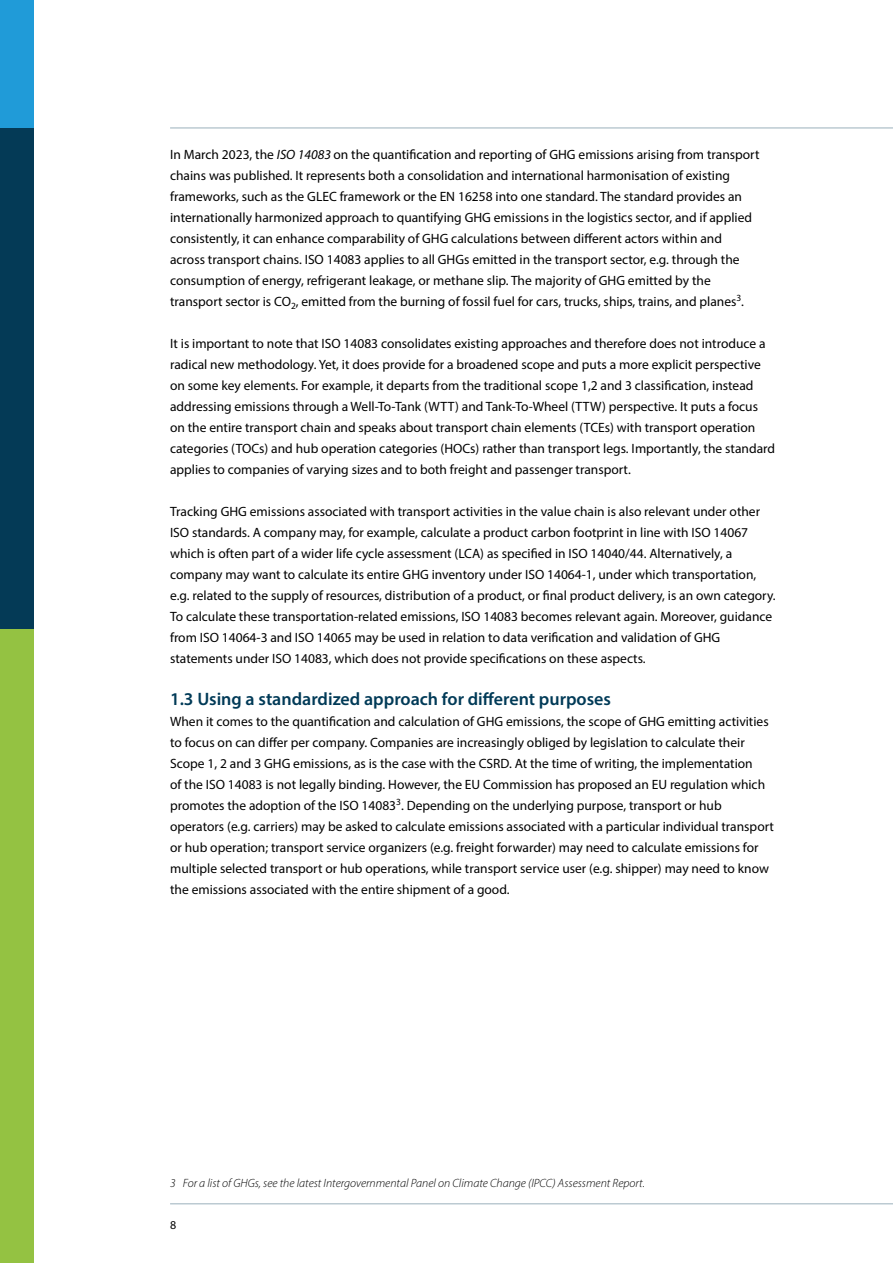
<style>
.page{position:relative;width:893px;height:1263px;background:#fff}
.page>*{position:absolute;margin:0;border:0;box-sizing:border-box;transform-origin:0 0}
.t1{font:600 18px "Myriad Pro";color:#013a57}
.t2{font:13.5px/21px "Myriad Pro";color:#000}
.t3{font:italic 300 12px "Myriad Pro";color:#000}
.t4{font:12px "Myriad Pro";color:#000}
.s1{font-style:italic}
</style>
<div class="page">
<div style="left:0;top:128px;width:34px;height:501px;background:#043a56"></div>
<div style="left:0;top:629px;width:34px;height:634px;background:#94c242"></div>
<div style="left:0;top:0;width:34px;height:128px;background:#209bd8"></div>
<hr style="left:170px;top:1203px;width:723px;height:1px;background:#9ab0bc">
<hr style="left:170px;top:128px;width:723px;height:1px;background:#9ab0bc">
<p class="t2" style="left:170px;top:144px;width:591px">In March 2023, the <span class="s1">ISO 14083</span> on the quantification and reporting of GHG emissions arising from transport chains was published. It represents both a consolidation and international harmonisation of existing frameworks, such as the GLEC framework or the EN 16258 into one standard. The standard provides an internationally harmonized approach to quantifying GHG emissions in the logistics sector, and if applied consistently, it can enhance comparability of GHG calculations between different actors within and across transport chains. ISO 14083 applies to all GHGs emitted in the transport sector, e.g. through the consumption of energy, refrigerant leakage, or methane slip. The majority of GHG emitted by the transport sector is CO<sub>2</sub>, emitted from the burning of fossil fuel for cars, trucks, ships, trains, and planes<sup>3</sup>.</p>
<p class="t2" style="left:170px;top:333px;width:606px">It is important to note that ISO 14083 consolidates existing approaches and therefore does not introduce a radical new methodology. Yet, it does provide for a broadened scope and puts a more explicit perspective on some key elements. For example, it departs from the traditional scope 1,2 and 3 classification, instead addressing emissions through a Well-To-Tank (WTT) and Tank-To-Wheel (TTW) perspective. It puts a focus on the entire transport chain and speaks about transport chain elements (TCEs) with transport operation categories (TOCs) and hub operation categories (HOCs) rather than transport legs. Importantly, the standard applies to companies of varying sizes and to both freight and passenger transport.</p>
<p class="t2" style="left:170px;top:501px;width:607px">Tracking GHG emissions associated with transport activities in the value chain is also relevant under other ISO standards. A company may, for example, calculate a product carbon footprint in line with ISO 14067 which is often part of a wider life cycle assessment (LCA) as specified in ISO 14040/44. Alternatively, a company may want to calculate its entire GHG inventory under ISO 14064-1, under which transportation, e.g. related to the supply of resources, distribution of a product, or final product delivery, is an own category.<br>To calculate these transportation-related emissions, ISO 14083 becomes relevant again. Moreover, guidance from ISO 14064-3 and ISO 14065 may be used in relation to data verification and validation of GHG statements under ISO 14083, which does not provide specifications on these aspects.</p>
<h1 class="t1" style="left:170px;top:687px;width:442px">1.3 Using a standardized approach for different purposes</h1>
<p class="t2" style="left:170px;top:711px;width:605px">When it comes to the quantification and calculation of GHG emissions, the scope of GHG emitting activities to focus on can differ per company. Companies are increasingly obliged by legislation to calculate their Scope 1, 2 and 3 GHG emissions, as is the case with the CSRD. At the time of writing, the implementation<br>of the ISO 14083 is not legally binding. However, the EU Commission has proposed an EU regulation which promotes the adoption of the ISO 14083<sup>3</sup>. Depending on the underlying purpose, transport or hub operators (e.g. carriers) may be asked to calculate emissions associated with a particular individual transport or hub operation; transport service organizers (e.g. freight forwarder) may need to calculate emissions for multiple selected transport or hub operations, while transport service user (e.g. shipper) may need to know the emissions associated with the entire shipment of a good.</p>
<p class="t3" style="left:170px;top:1176px;width:476px">3 For a list of GHGs, see the latest Intergovernmental Panel on Climate Change (IPCC) Assessment Report.</p>
<p class="t4" style="left:170px;top:1218px;width:8px">8</p>
</div>
